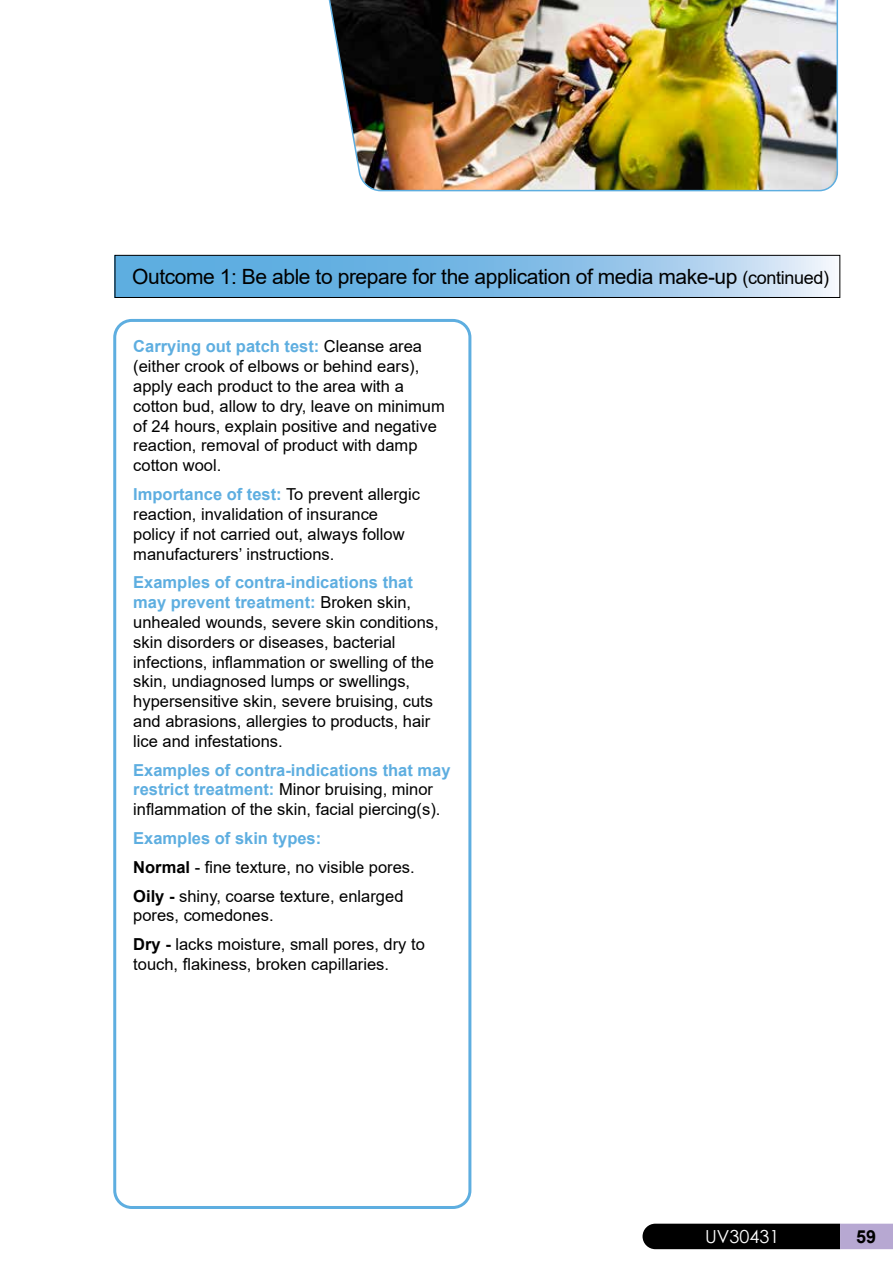
<style>
.page{position:relative;width:893px;height:1263px;background:#fff}
.page>*{position:absolute;margin:0;border:0;box-sizing:border-box;transform-origin:0 0}
.t1{font:21px "Arial";letter-spacing:-.02em;color:#000}
.t2{font:18px "Century Gothic";color:#fff}
.t3{font:700 18px "Arial";color:#000}
.t4{font:16.5px/19.8px "Arial";color:#000}
.s1{font-size:18px}
.s2{font-weight:700;color:#5eaee0}
.s3{font-weight:700}
</style>
<div class="page">
<svg style="left:117px;top:257px;width:715px;height:39px;background:#85bfe7"></svg>
<div style="left:115px;top:255px;width:725px;height:43px;border:1px solid #000"></div>
<svg style="left:642px;top:1224px;width:251px;height:25px;background:#29262f"></svg>
<div style="left:113px;top:319px;width:358px;height:890px;border:3px solid #5eaee0;border-radius:17px"></div>
<img style="left:328px;top:0;width:510px;height:192px">
<p class="t1" style="left:132px;top:262px;width:698px">Outcome 1: Be able to prepare for the application of media make-up <span class="s1">(continued)</span></p>
<p class="t4" style="left:133px;top:337px;width:313px"><span class="s2">Carrying out patch test:</span> Cleanse area (either crook of elbows or behind ears), apply each product to the area with a cotton bud, allow to dry, leave on minimum of 24 hours, explain positive and negative reaction, removal of product with damp cotton wool.</p>
<p class="t4" style="left:133px;top:484px;width:288px"><span class="s2">Importance of test:</span> To prevent allergic reaction, invalidation of insurance policy if not carried out, always follow manufacturers’ instructions.</p>
<p class="t4" style="left:133px;top:572px;width:307px"><span class="s2">Examples of contra-indications that may prevent treatment:</span> Broken skin, unhealed wounds, severe skin conditions, skin disorders or diseases, bacterial infections, inflammation or swelling of the skin, undiagnosed lumps or swellings, hypersensitive skin, severe bruising, cuts and abrasions, allergies to products, hair lice and infestations.</p>
<p class="t4" style="left:133px;top:760px;width:319px"><span class="s2">Examples of contra-indications that may restrict treatment:</span> Minor bruising, minor inflammation of the skin, facial piercing(s).</p>
<p class="t4" style="left:133px;top:824px;width:283px;line-height:28.8px"><span class="s2">Examples of skin types:<br></span><span class="s3">Normal</span> - fine texture, no visible pores.<br><span class="s3">Oily -</span> shiny, coarse texture, enlarged</p>
<p class="t4" style="left:133px;top:901px;width:293px;line-height:28.8px">pores, comedones.<br><span class="s3">Dry -</span> lacks moisture, small pores, dry to</p>
<p class="t4" style="left:133px;top:954px;width:257px">touch, flakiness, broken capillaries.</p>
<p class="t2" style="left:705px;top:1223px;width:76px">UV30431</p>
<p class="t3" style="left:856px;top:1224px;width:22px">59</p>
</div>
